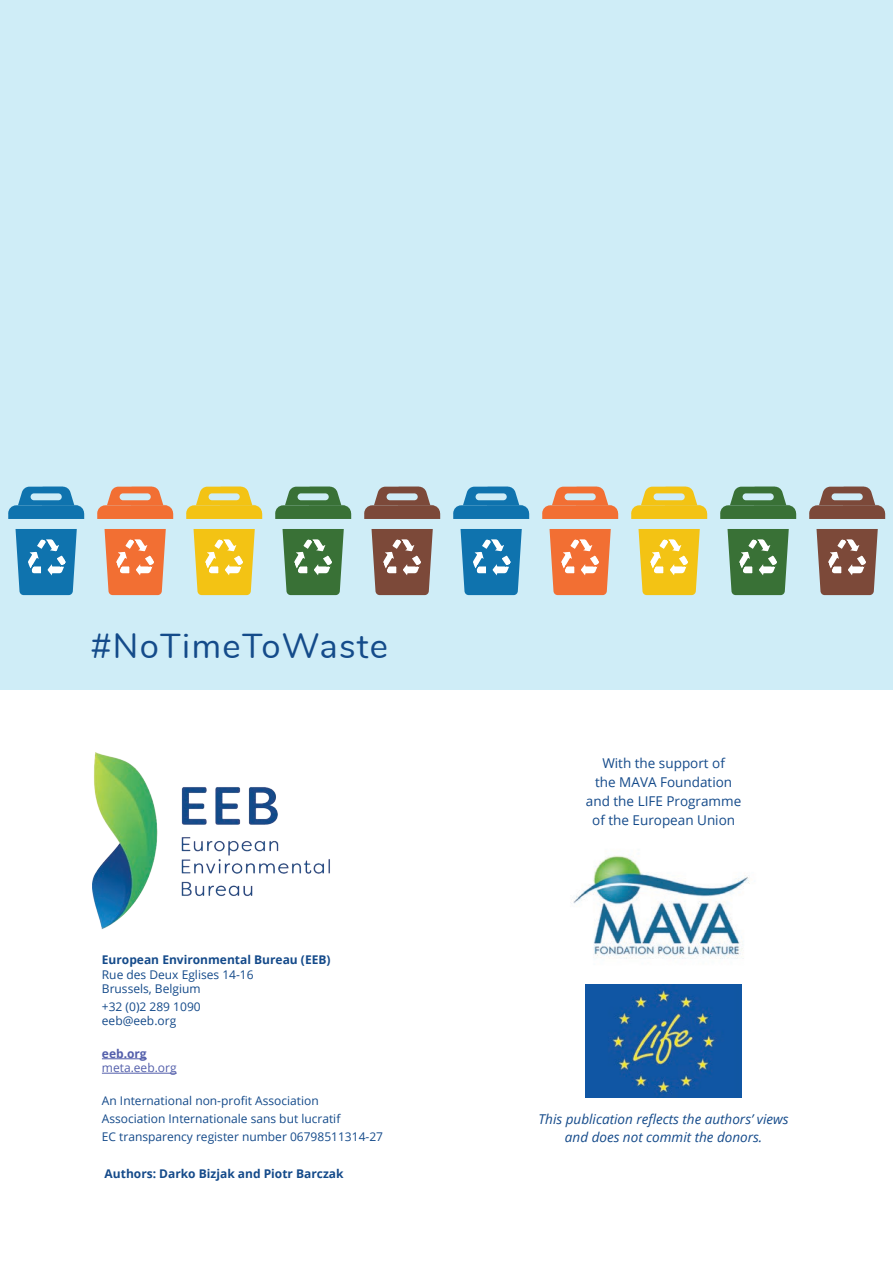
<style>
.page{position:relative;width:893px;height:1263px;background:#fff}
.page>*{position:absolute;margin:0;border:0;box-sizing:border-box;transform-origin:0 0}
.t1{font:34.5px "Nunito";letter-spacing:.04em;color:#144b8a}
.t2{font:13.5px/19px "Open Sans";color:#144a8a;text-align:center}
.t3{font:italic 13.5px/17.2px "Open Sans";color:#144a8a;text-align:center}
.t4{font:12px/14.4px "Open Sans";color:#144a8a}
.t5{font:700 12px "Open Sans";color:#144a8a}
.t6{font:12px "Open Sans";color:#535fab}
.t7{font:700 12px "Open Sans";color:#535fab}
</style>
<div class="page">
<div style="left:0;top:0;width:893px;height:689px;background:#cfedf7"></div>
<img style="left:92px;top:752px;width:238px;height:177px">
<img style="left:573px;top:855px;width:177px;height:130px">
<img style="left:586px;top:985px;width:156px;height:112px">
<hr style="left:102px;top:1058px;width:45px;height:1px;background:#535fab">
<hr style="left:102px;top:1073px;width:75px;height:1px;background:#535fab">
<svg style="left:8px;top:487px;width:76px;height:32px"></svg>
<svg style="left:97px;top:487px;width:76px;height:32px"></svg>
<svg style="left:186px;top:487px;width:76px;height:32px"></svg>
<svg style="left:275px;top:487px;width:76px;height:32px"></svg>
<svg style="left:364px;top:487px;width:76px;height:32px"></svg>
<svg style="left:16px;top:529px;width:61px;height:66px;background:#3489bb"></svg>
<svg style="left:105px;top:529px;width:61px;height:66px;background:#f08654"></svg>
<svg style="left:194px;top:529px;width:61px;height:66px;background:#f1cb3b"></svg>
<svg style="left:283px;top:529px;width:61px;height:66px;background:#578757"></svg>
<svg style="left:371px;top:529px;width:62px;height:66px;background:#8f685c"></svg>
<svg style="left:453px;top:487px;width:76px;height:32px"></svg>
<svg style="left:542px;top:487px;width:76px;height:32px"></svg>
<svg style="left:631px;top:487px;width:76px;height:32px"></svg>
<svg style="left:720px;top:487px;width:76px;height:32px"></svg>
<svg style="left:809px;top:487px;width:76px;height:32px"></svg>
<svg style="left:460px;top:529px;width:62px;height:66px;background:#368abc"></svg>
<svg style="left:549px;top:529px;width:62px;height:66px;background:#f08757"></svg>
<svg style="left:638px;top:529px;width:62px;height:66px;background:#f1cc3e"></svg>
<svg style="left:727px;top:529px;width:62px;height:66px;background:#598959"></svg>
<svg style="left:816px;top:529px;width:62px;height:66px;background:#8f685c"></svg>
<h1 class="t1" style="left:91px;top:621px;width:299px">#NoTimeToWaste</h1>
<p class="t5" style="left:102px;top:951px;width:230px">European Environmental Bureau (EEB)</p>
<p class="t4" style="left:102px;top:967px;width:153px">Rue des Deux Eglises 14-16<br>Brussels, Belgium</p>
<p class="t4" style="left:102px;top:999px;width:100px">+32 (0)2 289 1090 eeb@eeb.org</p>
<p class="t7" style="left:102px;top:1045px;width:46px">eeb.org</p>
<p class="t6" style="left:102px;top:1060px;width:76px">meta.eeb.org</p>
<p class="t4" style="left:102px;top:1091px;width:283px;line-height:18px">An International non-profit Association<br>Association Internationale sans but lucratif<br>EC transparency register number 06798511314-27</p>
<p class="t5" style="left:105px;top:1165px;width:240px">Authors: Darko Bizjak and Piotr Barczak</p>
<p class="t2" style="left:586px;top:753px;width:157px">With the support of<br>the MAVA Foundation and the LIFE Programme of the European Union</p>
<p class="t3" style="left:539px;top:1110px;width:252px">This publication reflects the authors’ views and does not commit the donors.</p>
</div>
